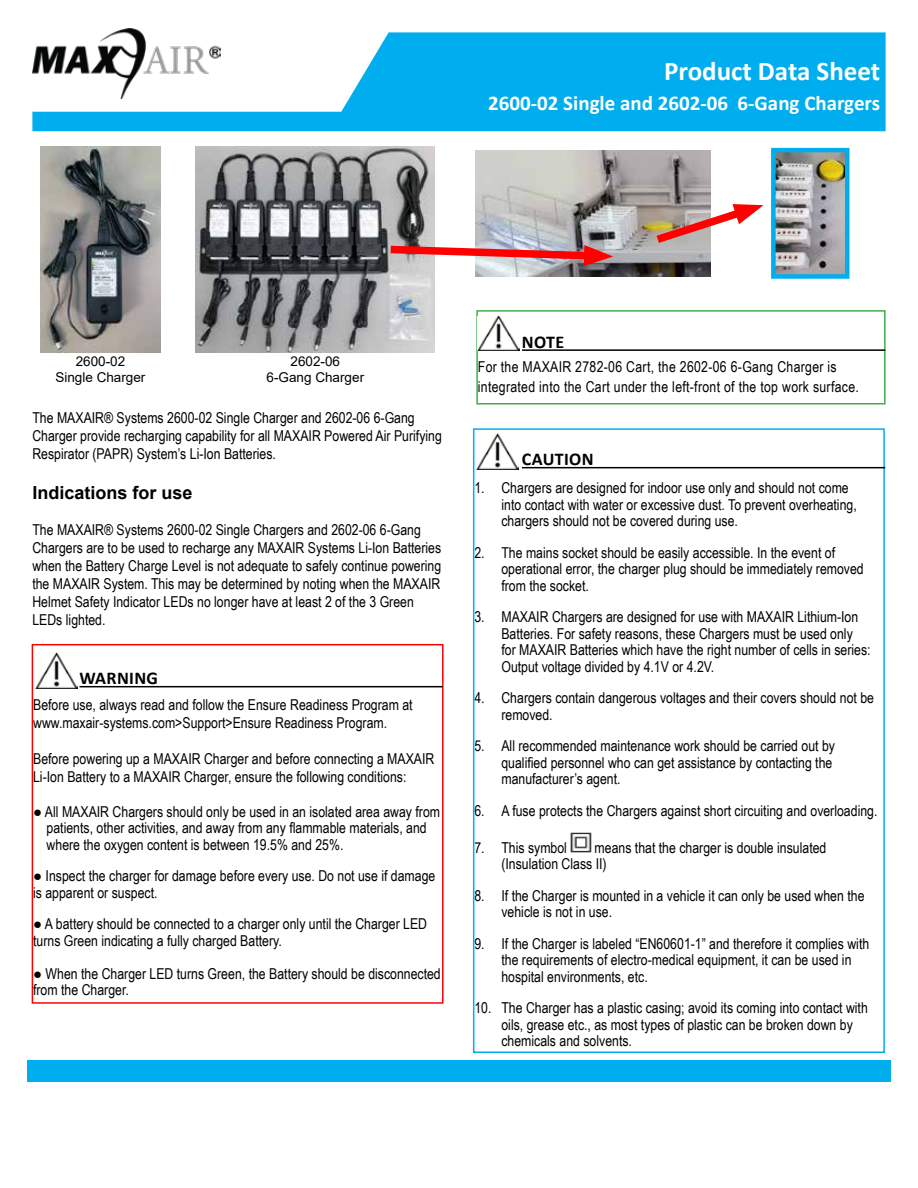
<style>
.page{position:relative;width:918px;height:1188px;background:#fff}
.page>*{position:absolute;margin:0;border:0;box-sizing:border-box;transform-origin:0 0}
.t1{font:700 27px "Calibri";color:#fff}
.t2{font:700 21px "Calibri";color:#fff}
.t3{font:700 18px "Calibri";letter-spacing:.02em;color:#000}
.t4{font:700 18px "Arial";color:#000}
.t5{font:15px/16.5px "Arial Narrow";color:#000}
.t6{font:15px/19.8px "Arial Narrow";letter-spacing:.02em;color:#000}
.t7{font:13.5px/16.2px "Arial";color:#000;text-align:center}
</style>
<div class="page">
<svg style="left:32px;top:32px;width:854px;height:99px;fill:#00aeef"></svg>
<img style="left:32px;top:28px;width:188px;height:70px">
<div style="left:27px;top:1060px;width:864px;height:22px;background:#00aeef"></div>
<div style="left:476px;top:310px;width:410px;height:95px;border:2px solid #41ad49"></div>
<div style="left:32px;top:644px;width:412px;height:360px;border:2px solid #f00"></div>
<img style="left:35px;top:653px;width:42px;height:35px">
<hr style="left:79px;top:686px;width:364px;height:1px;background:#000">
<img style="left:570px;top:832px;width:21px;height:21px">
<div style="left:473px;top:428px;width:412px;height:625px;border:2px solid #00aeef"></div>
<img style="left:41px;top:147px;width:119px;height:205px">
<img style="left:196px;top:147px;width:239px;height:205px">
<img style="left:478px;top:317px;width:42px;height:34px">
<hr style="left:522px;top:349px;width:363px;height:2px;background:#000">
<img style="left:476px;top:434px;width:42px;height:35px">
<hr style="left:522px;top:467px;width:363px;height:1px;background:#000">
<img style="left:776px;top:153px;width:68px;height:121px">
<div style="left:771px;top:148px;width:78px;height:131px;border:4px solid #00aeef"></div>
<img style="left:476px;top:150px;width:235px;height:126px">
<svg style="left:648px;top:201px;width:116px;height:48px"></svg>
<svg style="left:383px;top:242px;width:230px;height:24px"></svg>
<h1 class="t1" style="left:664px;top:52px;width:218px">Product Data Sheet</h1>
<h2 class="t2" style="left:488px;top:88px;width:393px">2600-02 Single and 2602-06 6-Gang Chargers</h2>
<p class="t7" style="left:55px;top:353px;width:92px">2600-02<br>Single Charger</p>
<p class="t7" style="left:267px;top:353px;width:99px">2602-06<br>6-Gang Charger</p>
<p class="t5" style="left:32px;top:408px;width:411px;line-height:18px">The MAXAIR® Systems 2600-02 Single Charger and 2602-06 6-Gang<br>Charger provide recharging capability for all MAXAIR Powered Air Purifying<br>Respirator (PAPR) System’s Li-Ion Batteries.</p>
<p class="t4" style="left:32px;top:480px;width:162px">Indications for use</p>
<p class="t5" style="left:32px;top:520px;width:410px;line-height:18px">The MAXAIR® Systems 2600-02 Single Chargers and 2602-06 6-Gang Chargers are to be used to recharge any MAXAIR Systems Li-Ion Batteries when the Battery Charge Level is not adequate to safely continue powering the MAXAIR System. This may be determined by noting when the MAXAIR Helmet Safety Indicator LEDs no longer have at least 2 of the 3 Green LEDs lighted.</p>
<p class="t3" style="left:79px;top:666px;width:80px">WARNING</p>
<p class="t5" style="left:33px;top:696px;width:381px;line-height:18px">Before use, always read and follow the Ensure Readiness Program at www.maxair-systems.com&gt;Support&gt;Ensure Readiness Program.</p>
<p class="t5" style="left:33px;top:750px;width:403px;line-height:18px">Before powering up a MAXAIR Charger and before connecting a MAXAIR<br>Li-Ion Battery to a MAXAIR Charger, ensure the following conditions:</p>
<p class="t5" style="left:47px;top:803px;width:395px;text-indent:-14px">● All MAXAIR Chargers should only be used in an isolated area away from patients, other activities, and away from any flammable materials, and where the oxygen content is between 19.5% and 25%.</p>
<p class="t5" style="left:33px;top:867px;width:404px">● Inspect the charger for damage before every use. Do not use if damage is apparent or suspect.</p>
<p class="t5" style="left:33px;top:915px;width:396px">● A battery should be connected to a charger only until the Charger LED turns Green indicating a fully charged Battery.</p>
<p class="t5" style="left:33px;top:965px;width:409px">● When the Charger LED turns Green, the Battery should be disconnected from the Charger.</p>
<p class="t3" style="left:522px;top:329px;width:44px">NOTE</p>
<p class="t6" style="left:478px;top:357px;width:383px">For the MAXAIR 2782-06 Cart, the 2602-06 6-Gang Charger is integrated into the Cart under the left-front of the top work surface.</p>
<p class="t3" style="left:522px;top:447px;width:73px">CAUTION</p>
<p class="t5" style="left:501px;top:479px;width:357px;text-indent:-27px">1. Chargers are designed for indoor use only and should not come into contact with water or excessive dust. To prevent overheating, chargers should not be covered during use.</p>
<p class="t5" style="left:501px;top:544px;width:364px;text-indent:-27px">2. The mains socket should be easily accessible. In the event of operational error, the charger plug should be immediately removed from the socket.</p>
<p class="t5" style="left:501px;top:608px;width:371px;text-indent:-27px">3. MAXAIR Chargers are designed for use with MAXAIR Lithium-Ion Batteries. For safety reasons, these Chargers must be used only for MAXAIR Batteries which have the right number of cells in series:<br>Output voltage divided by 4.1V or 4.2V.</p>
<p class="t5" style="left:501px;top:689px;width:374px;text-indent:-27px">4. Chargers contain dangerous voltages and their covers should not be removed.</p>
<p class="t5" style="left:501px;top:737px;width:335px;text-indent:-27px">5. All recommended maintenance work should be carried out by qualified personnel who can get assistance by contacting the manufacturer’s agent.</p>
<p class="t5" style="left:474px;top:802px;width:405px">6. A fuse protects the Chargers against short circuiting and overloading.</p>
<p class="t5" style="left:474px;top:838px;width:94px">7. This symbol</p>
<p class="t5" style="left:501px;top:838px;width:326px;text-indent:93px">means that the charger is double insulated (Insulation Class II)</p>
<p class="t5" style="left:501px;top:886px;width:365px;text-indent:-27px">8. If the Charger is mounted in a vehicle it can only be used when the vehicle is not in use.</p>
<p class="t5" style="left:501px;top:934px;width:369px;text-indent:-27px">9. If the Charger is labeled “EN60601-1” and therefore it complies with the requirements of electro-medical equipment, it can be used in hospital environments, etc.</p>
<p class="t5" style="left:501px;top:999px;width:368px;text-indent:-27px">10. The Charger has a plastic casing; avoid its coming into contact with oils, grease etc., as most types of plastic can be broken down by chemicals and solvents.</p>
</div>
